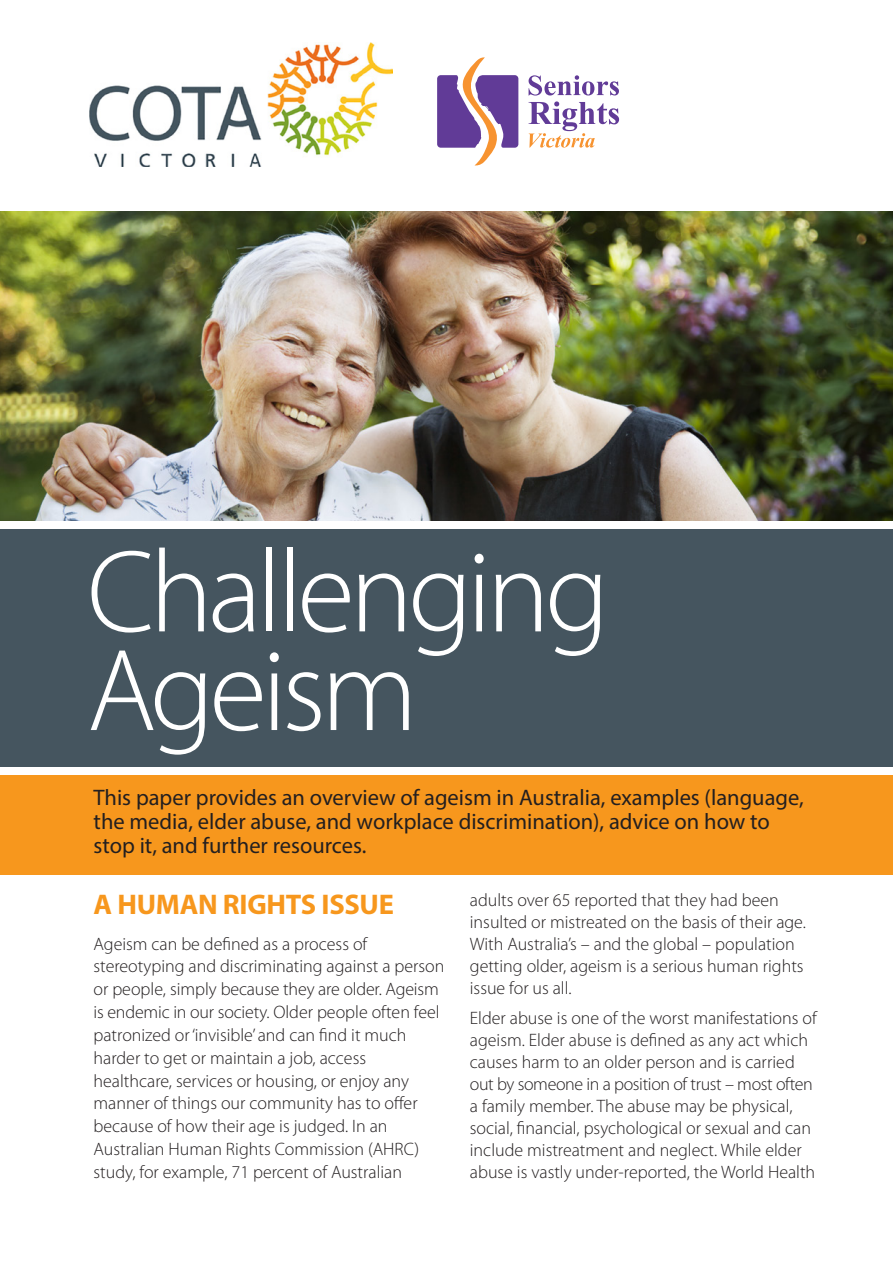
<style>
.page{position:relative;width:893px;height:1263px;background:#fff}
.page>*{position:absolute;margin:0;border:0;box-sizing:border-box;transform-origin:0 0}
.t1{font:300 117.9px/98.7px "Myriad Pro";letter-spacing:-.04em;color:#fff}
.t2{font:700 28.5px "Myriad Pro";letter-spacing:-.01em;color:#f7971d}
.t3{font:22.5px/24px "Myriad Pro";color:#231f20}
.t4{font:300 18px/21.9px "Myriad Pro";color:#231f20}
</style>
<div class="page">
<img style="left:0;top:212px;width:893px;height:309px">
<div style="left:0;top:529px;width:893px;height:238px;background:#45555f"></div>
<div style="left:0;top:775px;width:893px;height:99px;background:#f7971d"></div>
<img style="left:89px;top:43px;width:304px;height:124px">
<svg style="left:437px;top:57px;width:81px;height:109px"></svg>
<svg style="left:529px;top:75px;width:90px;height:73px"></svg>
<h1 class="t1" style="left:87px;top:545px;width:524px">Challenging<br>Ageism</h1>
<p class="t3" style="left:94px;top:785px;width:712px">This paper provides an overview of ageism in Australia, examples (language, the media, elder abuse, and workplace discrimination), advice on how to stop it, and further resources.</p>
<h2 class="t2" style="left:94px;top:886px;width:302px">A HUMAN RIGHTS ISSUE</h2>
<p class="t4" style="left:94px;top:932px;width:352px;line-height:22.8px">Ageism can be defined as a process of stereotyping and discriminating against a person or people, simply because they are older. Ageism is endemic in our society. Older people often feel patronized or ‘invisible’ and can find it much harder to get or maintain a job, access healthcare, services or housing, or enjoy any manner of things our community has to offer because of how their age is judged. In an Australian Human Rights Commission (AHRC) study, for example, 71 percent of Australian</p>
<p class="t4" style="left:470px;top:889px;width:338px">adults over 65 reported that they had been insulted or mistreated on the basis of their age.<br>With Australia’s – and the global – population getting older, ageism is a serious human rights issue for us all.</p>
<p class="t4" style="left:470px;top:1007px;width:348px">Elder abuse is one of the worst manifestations of ageism. Elder abuse is defined as any act which causes harm to an older person and is carried out by someone in a position of trust – most often a family member. The abuse may be physical, social, financial, psychological or sexual and can include mistreatment and neglect. While elder abuse is vastly under-reported, the World Health</p>
</div>
